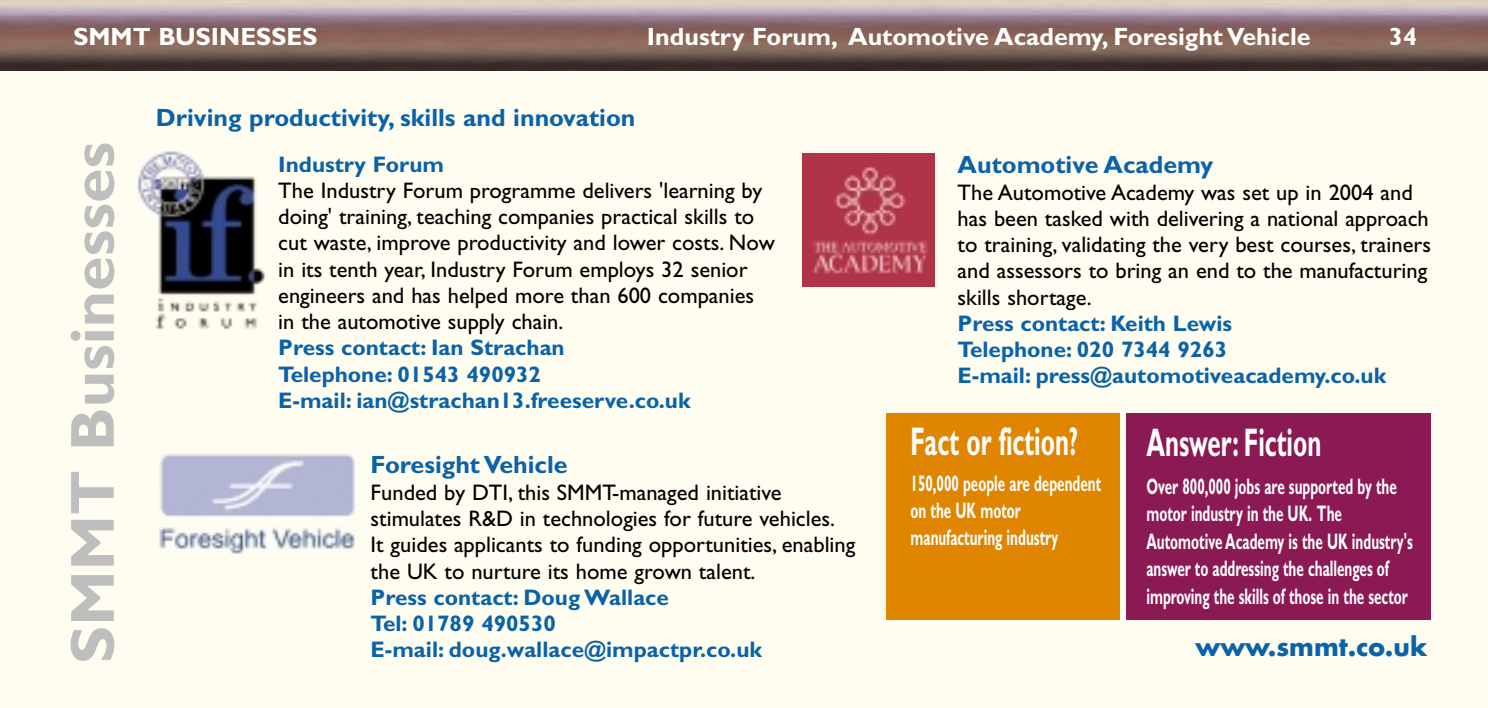
<style>
.page{position:relative;width:1488px;height:708px;background:#fff}
.page>*{position:absolute;margin:0;border:0;box-sizing:border-box;transform-origin:0 0}
.t1{font:700 62.5px "Gill Sans";color:#bebebe}
.t2{font:700 40px "Gill Sans";color:#fff;scale:.6 1}
.t3{font:700 25px "Gill Sans";color:#0a62a9}
.t4{font:700 25px "Gill Sans";color:#fff}
.t5{font:700 25px "Futura";color:#0a62a9}
.t6{font:22.5px/26.2px "Gill Sans";color:#000}
.t7{font:700 22.5px/26.2px "Gill Sans";color:#0a62a9}
.t8{font:700 22.5px/27.5px "Gill Sans";color:#fff;scale:.6 1}
</style>
<div class="page">
<div style="left:0;top:0;width:1487px;height:707px;background:#fffdef"></div>
<img style="left:0;top:0;width:1487px;height:71px">
<img style="left:158px;top:453px;width:196px;height:103px">
<img style="left:802px;top:154px;width:132px;height:133px">
<img style="left:136px;top:151px;width:129px;height:179px">
<div style="left:886px;top:413px;width:234px;height:206px;background:#df8500"></div>
<div style="left:1125px;top:413px;width:305px;height:206px;background:#8b1954"></div>
<p class="t4" style="left:73px;top:28px;width:246px">SMMT BUSINESSES</p>
<p class="t4" style="left:647px;top:28px;width:665px">Industry Forum, Automotive Academy, Foresight Vehicle</p>
<p class="t4" style="left:1389px;top:28px;width:29px">34</p>
<h1 class="t1" style="left:71px;top:663px;width:523px;rotate:-90deg">SMMT Businesses</h1>
<p class="t3" style="left:156px;top:109px;width:481px">Driving productivity, skills and innovation</p>
<p class="t7" style="left:278px;top:153px;width:167px">Industry Forum</p>
<p class="t6" style="left:278px;top:180px;width:498px">The Industry Forum programme delivers 'learning by doing' training, teaching companies practical skills to cut waste, improve productivity and lower costs. Now in its tenth year, Industry Forum employs 32 senior engineers and has helped more than 600 companies in the automotive supply chain.</p>
<p class="t7" style="left:278px;top:337px;width:414px">Press contact: Ian Strachan<br>Telephone: 01543 490932<br>E-mail: ian@strachan13.freeserve.co.uk</p>
<p class="t3" style="left:371px;top:456px;width:198px">Foresight Vehicle</p>
<p class="t6" style="left:371px;top:481px;width:486px">Funded by DTI, this SMMT-managed initiative stimulates R&amp;D in technologies for future vehicles.<br>It guides applicants to funding opportunities, enabling the UK to nurture its home grown talent.</p>
<p class="t7" style="left:371px;top:586px;width:393px">Press contact: Doug Wallace<br>Tel: 01789 490530<br>E-mail: doug.wallace@impactpr.co.uk</p>
<p class="t3" style="left:957px;top:156px;width:257px">Automotive Academy</p>
<p class="t6" style="left:957px;top:181px;width:475px">The Automotive Academy was set up in 2004 and has been tasked with delivering a national approach to training, validating the very best courses, trainers and assessors to bring an end to the manufacturing skills shortage.</p>
<p class="t7" style="left:957px;top:312px;width:430px">Press contact: Keith Lewis<br>Telephone: 020 7344 9263<br>E-mail: press@automotiveacademy.co.uk</p>
<h2 class="t2" style="left:910px;top:428px;width:281px">Fact or fiction?</h2>
<p class="t8" style="left:910px;top:472px;width:319px">150,000 people are dependent on the UK motor manufacturing industry</p>
<h2 class="t2" style="left:1146px;top:429px;width:293px">Answer: Fiction</h2>
<p class="t8" style="left:1146px;top:475px;width:445px">Over 800,000 jobs are supported by the motor industry in the UK. The Automotive Academy is the UK industry's answer to addressing the challenges of improving the skills of those in the sector</p>
<p class="t5" style="left:1195px;top:635px;width:233px">www.smmt.co.uk</p>
</div>
